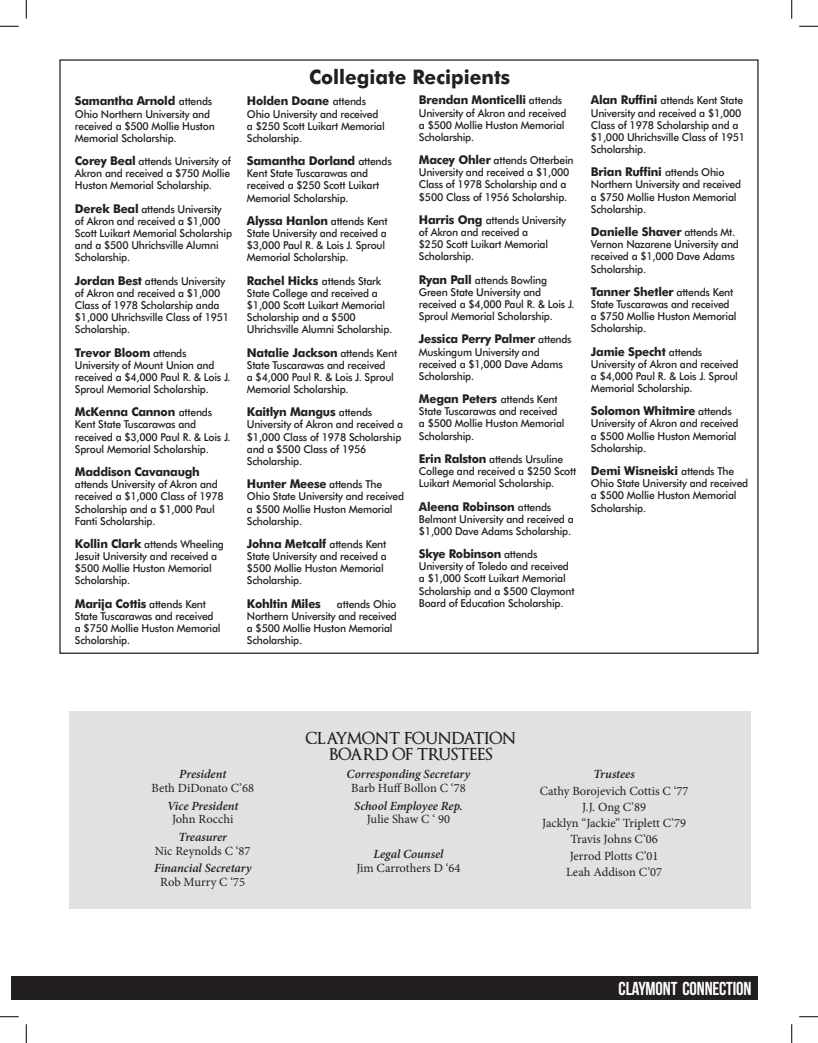
<style>
.page{position:relative;width:818px;height:1043px;background:#fff}
.page>*{position:absolute;margin:0;border:0;box-sizing:border-box;transform-origin:0 0}
.t1{font:700 20px "Futura BT";color:#231f20;scale:.96 1}
.t2{font:18.75px "Bebas Neue";letter-spacing:-.01em;color:#fff}
.t3{font:600 16.25px/16.2px "Optimus Princeps";color:#231f20;text-align:center}
.t4{font:12.5px/16.2px "Minion Pro";color:#231f20;text-align:center}
.t5{font:italic 600 12.5px "Minion Pro";letter-spacing:-.005em;color:#231f20}
.t6{font:700 12.12px "Futura BT";letter-spacing:-.02em;color:#231f20;scale:.96 1}
.t7{font:500 10.88px/12.1px "Futura BT";letter-spacing:-.02em;color:#231f20;scale:.95 1}
.s1{font-weight:500;font-size:10.88px}
.s2{font-weight:700;font-size:12.12px}
</style>
<div class="page">
<div style="left:11px;top:976px;width:746px;height:24px;background:#231f20"></div>
<div style="left:69px;top:711px;width:681px;height:197px;background:#e1e1e2"></div>
<svg style="left:0;top:25px;width:19px;height:2px"></svg>
<svg style="left:799px;top:25px;width:19px;height:2px"></svg>
<svg style="left:0;top:1016px;width:19px;height:1px"></svg>
<svg style="left:799px;top:1016px;width:19px;height:1px"></svg>
<svg style="left:25px;top:0;width:2px;height:19px"></svg>
<svg style="left:25px;top:1024px;width:2px;height:18px"></svg>
<svg style="left:791px;top:0;width:1px;height:19px"></svg>
<svg style="left:791px;top:1024px;width:1px;height:18px"></svg>
<p class="t6" style="left:75px;top:94px;width:145px">Samantha Arnold <span class="s1">attends</span></p>
<p class="t7" style="left:75px;top:107px;width:149px">Ohio Northern University and received a $500 Mollie Huston<br>Memorial Scholarship.</p>
<p class="t7" style="left:75px;top:155px;width:166px;text-align:justify"><span class="s2">Corey Beal</span> attends University of Akron and received a $750 Mollie Huston Memorial Scholarship.</p>
<p class="t7" style="left:75px;top:203px;width:167px"><span class="s2">Derek Beal</span> attends University of Akron and received a $1,000<br>Scott Luikart Memorial Scholarship and a $500 Uhrichsville Alumni<br>Scholarship.</p>
<p class="t7" style="left:75px;top:275px;width:164px"><span class="s2">Jordan Best</span> attends University of Akron and received a $1,000<br>Class of 1978 Scholarship anda $1,000 Uhrichsville Class of 1951<br>Scholarship.</p>
<p class="t6" style="left:75px;top:345px;width:118px">Trevor Bloom <span class="s1">attends</span></p>
<p class="t7" style="left:75px;top:359px;width:165px">University of Mount Union and received a $4,000 Paul R. &amp; Lois J.<br>Sproul Memorial Scholarship.</p>
<p class="t6" style="left:75px;top:404px;width:144px">McKenna Cannon <span class="s1">attends</span></p>
<p class="t7" style="left:75px;top:418px;width:165px">Kent State Tuscarawas and received a $3,000 Paul R. &amp; Lois J.<br>Sproul Memorial Scholarship.</p>
<p class="t6" style="left:75px;top:464px;width:132px">Maddison Cavanaugh</p>
<p class="t7" style="left:75px;top:478px;width:158px">attends University of Akron and received a $1,000 Class of 1978<br>Scholarship and a $1,000 Paul<br>Fanti Scholarship.</p>
<p class="t7" style="left:75px;top:538px;width:158px"><span class="s2">Kollin Clark</span> attends Wheeling<br>Jesuit University and received a $500 Mollie Huston Memorial<br>Scholarship.</p>
<p class="t6" style="left:75px;top:596px;width:138px">Marija Cottis <span class="s1">attends Kent</span></p>
<p class="t7" style="left:75px;top:610px;width:155px">State Tuscarawas and received a $750 Mollie Huston Memorial<br>Scholarship.</p>
<h1 class="t1" style="left:309px;top:64px;width:211px">Collegiate Recipients</h1>
<p class="t6" style="left:247px;top:94px;width:126px">Holden Doane <span class="s1">attends</span></p>
<p class="t7" style="left:247px;top:107px;width:147px">Ohio University and received a $250 Scott Luikart Memorial<br>Scholarship.</p>
<p class="t6" style="left:247px;top:153px;width:152px">Samantha Dorland <span class="s1">attends</span></p>
<p class="t7" style="left:247px;top:167px;width:141px">Kent State Tuscarawas and received a $250 Scott Luikart<br>Memorial Scholarship.</p>
<p class="t6" style="left:247px;top:213px;width:148px">Alyssa Hanlon <span class="s1">attends Kent</span></p>
<p class="t7" style="left:247px;top:227px;width:149px">State University and received a $3,000 Paul R. &amp; Lois J. Sproul<br>Memorial Scholarship.</p>
<p class="t7" style="left:247px;top:275px;width:155px"><span class="s2">Rachel Hicks</span> attends Stark<br>State College and received a $1,000 Scott Luikart Memorial<br>Scholarship and a $500<br>Uhrichsville Alumni Scholarship.</p>
<p class="t6" style="left:247px;top:345px;width:158px">Natalie Jackson <span class="s1">attends Kent</span></p>
<p class="t7" style="left:247px;top:359px;width:156px">State Tuscarawas and received a $4,000 Paul R. &amp; Lois J. Sproul<br>Memorial Scholarship.</p>
<p class="t6" style="left:247px;top:404px;width:132px">Kaitlyn Mangus <span class="s1">attends</span></p>
<p class="t7" style="left:247px;top:418px;width:166px">University of Akron and received a $1,000 Class of 1978 Scholarship and a $500 Class of 1956<br>Scholarship.</p>
<p class="t6" style="left:247px;top:476px;width:142px">Hunter Meese <span class="s1">attends The</span></p>
<p class="t7" style="left:247px;top:490px;width:167px">Ohio State University and received a $500 Mollie Huston Memorial<br>Scholarship.</p>
<p class="t6" style="left:247px;top:536px;width:147px">Johna Metcalf <span class="s1">attends Kent</span></p>
<p class="t7" style="left:247px;top:550px;width:149px">State University and received a $500 Mollie Huston Memorial<br>Scholarship.</p>
<p class="t6" style="left:247px;top:596px;width:79px">Kohltin Miles</p>
<p class="t7" style="left:247px;top:597px;width:159px;text-indent:90px">attends Ohio<br>Northern University and received a $500 Mollie Huston Memorial<br>Scholarship.</p>
<p class="t6" style="left:419px;top:93px;width:151px">Brendan Monticelli <span class="s1">attends</span></p>
<p class="t7" style="left:419px;top:106px;width:157px">University of Akron and received a $500 Mollie Huston Memorial<br>Scholarship.</p>
<p class="t7" style="left:419px;top:154px;width:164px"><span class="s2">Macey Ohler</span> attends Otterbein<br>University and received a $1,000<br>Class of 1978 Scholarship and a $500 Class of 1956 Scholarship.</p>
<p class="t7" style="left:419px;top:214px;width:156px"><span class="s2">Harris Ong</span> attends University of Akron and received a<br>$250 Scott Luikart Memorial<br>Scholarship.</p>
<p class="t7" style="left:419px;top:274px;width:165px"><span class="s2">Ryan Pall</span> attends Bowling<br>Green State University and received a $4,000 Paul R. &amp; Lois J.<br>Sproul Memorial Scholarship.</p>
<p class="t6" style="left:419px;top:332px;width:161px">Jessica Perry Palmer <span class="s1">attends</span></p>
<p class="t7" style="left:419px;top:345px;width:153px">Muskingum University and received a $1,000 Dave Adams<br>Scholarship.</p>
<p class="t6" style="left:419px;top:391px;width:146px">Megan Peters <span class="s1">attends Kent</span></p>
<p class="t7" style="left:419px;top:405px;width:155px">State Tuscarawas and received a $500 Mollie Huston Memorial<br>Scholarship.</p>
<p class="t7" style="left:419px;top:453px;width:167px"><span class="s2">Erin Ralston</span> attends Ursuline<br>College and received a $250 Scott<br>Luikart Memorial Scholarship.</p>
<p class="t6" style="left:419px;top:499px;width:139px">Aleena Robinson <span class="s1">attends</span></p>
<p class="t7" style="left:419px;top:512px;width:164px">Belmont University and received a $1,000 Dave Adams Scholarship.</p>
<p class="t6" style="left:419px;top:546px;width:125px">Skye Robinson <span class="s1">attends</span></p>
<p class="t7" style="left:419px;top:560px;width:165px">University of Toledo and received a $1,000 Scott Luikart Memorial<br>Scholarship and a $500 Claymont<br>Board of Education Scholarship.</p>
<p class="t7" style="left:591px;top:94px;width:164px"><span class="s2">Alan Ruffini</span> attends Kent State<br>University and received a $1,000<br>Class of 1978 Scholarship and a $1,000 Uhrichsville Class of 1951<br>Scholarship.</p>
<p class="t6" style="left:591px;top:165px;width:141px">Brian Ruffini <span class="s1">attends Ohio</span></p>
<p class="t7" style="left:591px;top:178px;width:159px">Northern University and received a $750 Mollie Huston Memorial<br>Scholarship.</p>
<p class="t6" style="left:591px;top:224px;width:152px">Danielle Shaver <span class="s1">attends Mt.</span></p>
<p class="t7" style="left:591px;top:238px;width:157px">Vernon Nazarene University and received a $1,000 Dave Adams<br>Scholarship.</p>
<p class="t6" style="left:591px;top:284px;width:150px">Tanner Shetler <span class="s1">attends Kent</span></p>
<p class="t7" style="left:591px;top:298px;width:155px">State Tuscarawas and received a $750 Mollie Huston Memorial<br>Scholarship.</p>
<p class="t6" style="left:591px;top:344px;width:118px">Jamie Specht <span class="s1">attends</span></p>
<p class="t7" style="left:591px;top:358px;width:157px;text-align:justify">University of Akron and received a $4,000 Paul R. &amp; Lois J. Sproul Memorial Scholarship.</p>
<p class="t6" style="left:591px;top:403px;width:148px">Solomon Whitmire <span class="s1">attends</span></p>
<p class="t7" style="left:591px;top:417px;width:157px">University of Akron and received a $500 Mollie Huston Memorial<br>Scholarship.</p>
<p class="t6" style="left:591px;top:463px;width:151px">Demi Wisneiski <span class="s1">attends The</span></p>
<p class="t7" style="left:591px;top:477px;width:167px">Ohio State University and received a $500 Mollie Huston Memorial<br>Scholarship.</p>
<h3 class="t3" style="left:305px;top:730px;width:212px">CLAYMONT FOUNDATION<br>BOARD OF TRUSTEES</h3>
<p class="t5" style="left:179px;top:765px;width:49px">President</p>
<p class="t4" style="left:151px;top:780px;width:104px">Beth DiDonato C’68</p>
<p class="t5" style="left:167px;top:797px;width:73px">Vice President</p>
<p class="t4" style="left:172px;top:811px;width:63px">John Rocchi</p>
<p class="t5" style="left:178px;top:828px;width:50px">Treasurer</p>
<p class="t4" style="left:155px;top:842px;width:97px">Nic Reynolds C ‘87</p>
<p class="t5" style="left:154px;top:859px;width:99px">Financial Secretary</p>
<p class="t4" style="left:160px;top:873px;width:86px">Rob Murry C ‘75</p>
<p class="t5" style="left:346px;top:765px;width:125px">Corresponding Secretary</p>
<p class="t4" style="left:351px;top:780px;width:116px">Barb Huff Bollon C ‘78</p>
<p class="t5" style="left:354px;top:797px;width:110px">School Employee Rep.</p>
<p class="t4" style="left:367px;top:811px;width:85px">Julie Shaw C ‘ 90</p>
<p class="t5" style="left:373px;top:845px;width:72px">Legal Counsel</p>
<p class="t4" style="left:356px;top:860px;width:105px">Jim Carrothers D ‘64</p>
<p class="t5" style="left:593px;top:765px;width:43px">Trustees</p>
<p class="t4" style="left:539px;top:782px;width:150px">Cathy Borojevich Cottis C ‘77<br>J.J. Ong C’89<br>Jacklyn “Jackie” Triplett C’79<br>Travis Johns C’06<br>Jerrod Plotts C’01<br>Leah Addison C’07</p>
<h2 class="t2" style="left:618px;top:978px;width:134px">CLAYMONT CONNECTION</h2>
</div>
